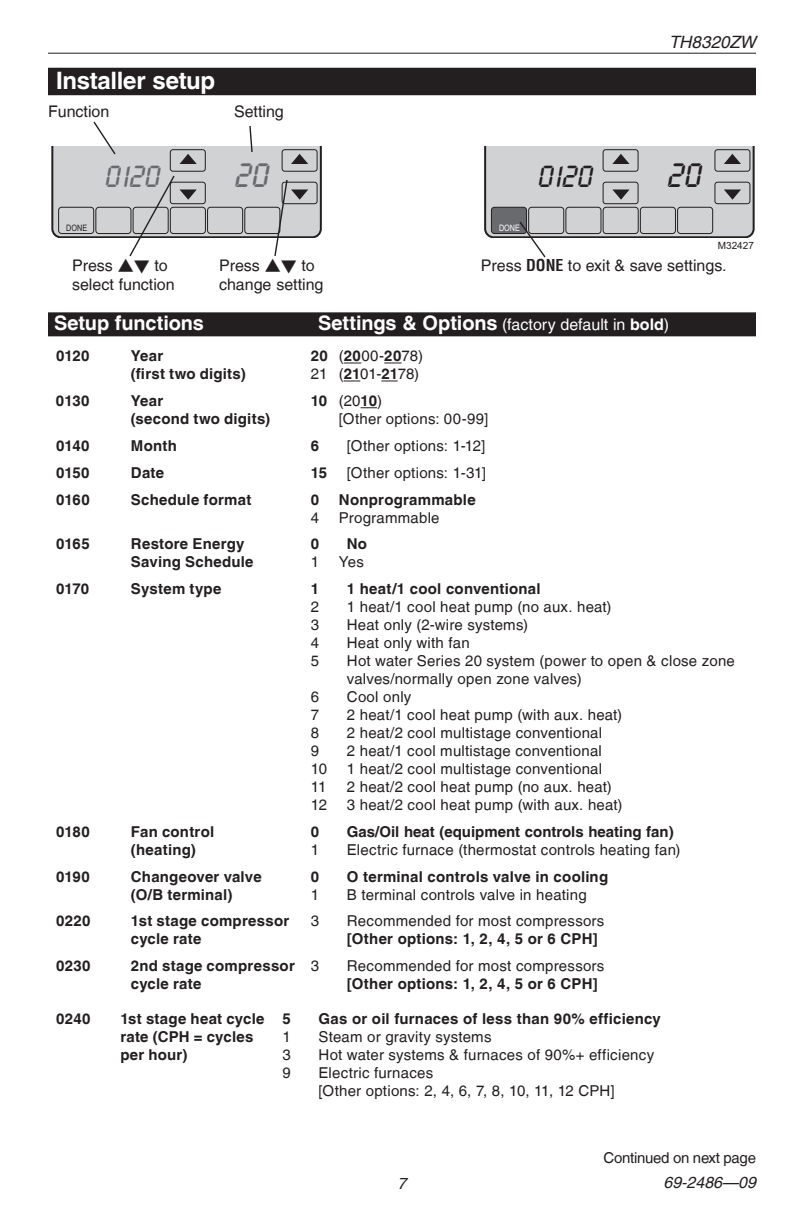
<style>
.page{position:relative;width:792px;height:1224px;background:#fff}
.page>*{position:absolute;margin:0;border:0;box-sizing:border-box;transform-origin:0 0}
.t1{font:35.6px "LCD Hwell";color:#231f20}
.t2{font:35.6px "LCD Hwell";color:#696a6d}
.t3{font:32px "LCD Hwell";color:#231f20}
.t4{font:32px "LCD Hwell";color:#696a6d}
.t5{font:700 24px "Helvetica LT";letter-spacing:-.01em;color:#fff}
.t6{font:700 20px "Helvetica LT";letter-spacing:-.005em;color:#fff}
.t7{font:italic 17px "Helvetica LT";letter-spacing:.005em;color:#231f20}
.t8{font:16px/19px "Helvetica LT";color:#231f20}
.t9{font:16px "Helvetica LT";color:#fff}
.t10{font:italic 16px "Helvetica LT";color:#231f20}
.t11{font:15px/18px "Helvetica LT";letter-spacing:.015em;color:#231f20}
.t12{font:700 15px/18px "Helvetica LT";letter-spacing:.015em;color:#231f20}
.t13{font:15px "Helvetica LT";letter-spacing:-.02em;color:#231f20}
.t14{font:10px "Arial";color:#231f20}
.t15{font:9px "Arial Narrow";color:#fff}
.t16{font:9px "Arial Narrow";color:#231f20}
.s1{font-weight:700;font-stretch:condensed}
.s2{font-weight:700;font-size:20px}
.s3{font-weight:700}
</style>
<div class="page">
<hr style="left:48px;top:53px;width:708px;height:1px;background:#231f20">
<div style="left:48px;top:68px;width:708px;height:27px;background:#231f20"></div>
<div style="left:48px;top:312px;width:708px;height:24px;background:#231f20"></div>
<svg style="left:344px;top:363px;width:17px;height:1px"></svg>
<svg style="left:384px;top:363px;width:18px;height:1px"></svg>
<svg style="left:344px;top:381px;width:16px;height:1px"></svg>
<svg style="left:381px;top:381px;width:17px;height:1px"></svg>
<svg style="left:361px;top:407px;width:16px;height:1px"></svg>
<svg style="left:52px;top:121px;width:270px;height:136px"></svg>
<svg style="left:485px;top:146px;width:270px;height:112px"></svg>
<h3 class="t5" style="left:56px;top:66px;width:161px">Installer setup</h3>
<p class="t8" style="left:48px;top:102px;width:63px">Function</p>
<p class="t8" style="left:234px;top:102px;width:51px">Setting</p>
<p class="t16" style="left:66px;top:222px;width:23px">DONE</p>
<h2 class="t4" style="left:104px;top:161px;width:57px">0120</h2>
<h1 class="t2" style="left:234px;top:158px;width:36px">20</h1>
<p class="t7" style="left:669px;top:32px;width:88px">TH8320ZW</p>
<p class="t15" style="left:499px;top:222px;width:23px">DONE</p>
<h2 class="t3" style="left:537px;top:161px;width:57px">0120</h2>
<h1 class="t1" style="left:667px;top:158px;width:36px">20</h1>
<p class="t14" style="left:718px;top:239px;width:38px">M32427</p>
<p class="t8" style="left:72px;top:256px;width:97px">Press ▲▼ to</p>
<p class="t8" style="left:481px;top:256px;width:247px">Press <span class="s1">DONE</span> to exit &amp; save settings.</p>
<p class="t8" style="left:72px;top:275px;width:104px">select function</p>
<p class="t8" style="left:219px;top:256px;width:106px">Press ▲▼ to change setting</p>
<h3 class="t6" style="left:54px;top:311px;width:152px">Setup functions</h3>
<p class="t9" style="left:318px;top:315px;width:353px"><span class="s2">Settings &amp; Options</span> (factory default in <span class="s3">bold</span>)</p>
<p class="t12" style="left:56px;top:347px;width:35px">0120</p>
<p class="t12" style="left:131px;top:347px;width:116px">Year<br>(first two digits)</p>
<p class="t11" style="left:311px;top:347px;width:114px"><span class="s3">20</span> (<span class="s3">20</span>00-<span class="s3">20</span>78)<br>21 (<span class="s3">21</span>01-<span class="s3">21</span>78)</p>
<p class="t12" style="left:56px;top:392px;width:35px">0130</p>
<p class="t12" style="left:131px;top:392px;width:141px">Year<br>(second two digits)</p>
<p class="t11" style="left:339px;top:392px;width:151px;text-indent:-28px"><span class="s3">10</span> (20<span class="s3">10</span>)<br>[Other options: 00-99]</p>
<p class="t12" style="left:56px;top:437px;width:35px">0140</p>
<p class="t12" style="left:131px;top:437px;width:48px">Month</p>
<p class="t12" style="left:311px;top:437px;width:10px">6</p>
<p class="t11" style="left:347px;top:437px;width:140px">[Other options: 1-12]</p>
<p class="t12" style="left:56px;top:463px;width:35px">0150</p>
<p class="t12" style="left:131px;top:463px;width:35px">Date</p>
<p class="t12" style="left:311px;top:463px;width:18px">15</p>
<p class="t11" style="left:347px;top:464px;width:141px">[Other options: 1-31]</p>
<p class="t12" style="left:56px;top:490px;width:35px">0160</p>
<p class="t12" style="left:131px;top:490px;width:122px">Schedule format</p>
<p class="t12" style="left:311px;top:490px;width:10px">0</p>
<p class="t12" style="left:339px;top:490px;width:138px">Nonprogrammable</p>
<p class="t11" style="left:311px;top:508px;width:10px">4</p>
<p class="t11" style="left:339px;top:508px;width:102px">Programmable</p>
<p class="t12" style="left:56px;top:535px;width:35px">0165</p>
<p class="t12" style="left:131px;top:535px;width:124px">Restore Energy<br>Saving Schedule</p>
<p class="t12" style="left:311px;top:535px;width:10px">0</p>
<p class="t12" style="left:347px;top:535px;width:21px">No</p>
<p class="t11" style="left:311px;top:553px;width:10px">1</p>
<p class="t11" style="left:339px;top:553px;width:27px">Yes</p>
<p class="t12" style="left:56px;top:580px;width:35px">0170</p>
<p class="t12" style="left:131px;top:580px;width:92px">System type</p>
<p class="t12" style="left:311px;top:580px;width:10px">1</p>
<p class="t12" style="left:347px;top:580px;width:195px">1 heat/1 cool conventional</p>
<p class="t11" style="left:311px;top:598px;width:10px">2</p>
<p class="t11" style="left:347px;top:598px;width:266px">1 heat/1 cool heat pump (no aux. heat)</p>
<p class="t11" style="left:311px;top:616px;width:10px">3</p>
<p class="t11" style="left:347px;top:616px;width:183px">Heat only (2-wire systems)</p>
<p class="t11" style="left:311px;top:634px;width:10px">4</p>
<p class="t11" style="left:347px;top:634px;width:124px">Heat only with fan</p>
<p class="t11" style="left:311px;top:652px;width:10px">5</p>
<p class="t11" style="left:347px;top:652px;width:390px">Hot water Series 20 system (power to open &amp; close zone valves/normally open zone valves)</p>
<p class="t11" style="left:311px;top:688px;width:10px">6</p>
<p class="t11" style="left:347px;top:688px;width:66px">Cool only</p>
<p class="t11" style="left:311px;top:706px;width:10px">7</p>
<p class="t11" style="left:347px;top:706px;width:277px">2 heat/1 cool heat pump (with aux. heat)</p>
<p class="t11" style="left:311px;top:724px;width:10px">8</p>
<p class="t11" style="left:347px;top:724px;width:257px">2 heat/2 cool multistage conventional</p>
<p class="t11" style="left:311px;top:742px;width:10px">9</p>
<p class="t11" style="left:347px;top:742px;width:257px">2 heat/1 cool multistage conventional</p>
<p class="t11" style="left:311px;top:760px;width:18px">10</p>
<p class="t11" style="left:347px;top:760px;width:257px">1 heat/2 cool multistage conventional</p>
<p class="t11" style="left:311px;top:778px;width:17px">11</p>
<p class="t11" style="left:347px;top:778px;width:267px">2 heat/2 cool heat pump (no aux. heat)</p>
<p class="t11" style="left:311px;top:796px;width:18px">12</p>
<p class="t11" style="left:347px;top:796px;width:277px">3 heat/2 cool heat pump (with aux. heat)</p>
<p class="t12" style="left:56px;top:822px;width:35px">0180</p>
<p class="t12" style="left:131px;top:822px;width:85px">Fan control (heating)</p>
<p class="t12" style="left:311px;top:822px;width:10px">0</p>
<p class="t12" style="left:347px;top:822px;width:328px">Gas/Oil heat (equipment controls heating fan)</p>
<p class="t11" style="left:311px;top:841px;width:10px">1</p>
<p class="t11" style="left:347px;top:841px;width:335px">Electric furnace (thermostat controls heating fan)</p>
<p class="t12" style="left:56px;top:867px;width:35px">0190</p>
<p class="t12" style="left:131px;top:867px;width:132px">Changeover valve (O/B terminal)</p>
<p class="t12" style="left:311px;top:867px;width:10px">0</p>
<p class="t12" style="left:347px;top:867px;width:263px">O terminal controls valve in cooling</p>
<p class="t11" style="left:311px;top:885px;width:10px">1</p>
<p class="t11" style="left:347px;top:885px;width:241px">B terminal controls valve in heating</p>
<p class="t12" style="left:56px;top:912px;width:36px">0220</p>
<p class="t12" style="left:131px;top:912px;width:160px">1st stage compressor cycle rate</p>
<p class="t11" style="left:311px;top:912px;width:10px">3</p>
<p class="t11" style="left:347px;top:912px;width:259px">Recommended for most compressors</p>
<p class="t12" style="left:347px;top:930px;width:252px">[Other options: 1, 2, 4, 5 or 6 CPH]</p>
<p class="t12" style="left:56px;top:957px;width:36px">0230</p>
<p class="t12" style="left:131px;top:957px;width:165px">2nd stage compressor cycle rate</p>
<p class="t11" style="left:311px;top:957px;width:10px">3</p>
<p class="t11" style="left:347px;top:957px;width:259px">Recommended for most compressors</p>
<p class="t12" style="left:347px;top:975px;width:252px">[Other options: 1, 2, 4, 5 or 6 CPH]</p>
<p class="t12" style="left:56px;top:1009px;width:36px">0240</p>
<p class="t12" style="left:120px;top:1009px;width:146px">1st stage heat cycle rate (CPH = cycles per hour)</p>
<p class="t12" style="left:283px;top:1009px;width:10px">5</p>
<p class="t12" style="left:319px;top:1009px;width:344px">Gas or oil furnaces of less than 90% efficiency</p>
<p class="t11" style="left:283px;top:1028px;width:10px">1</p>
<p class="t11" style="left:319px;top:1028px;width:174px">Steam or gravity systems</p>
<p class="t11" style="left:283px;top:1046px;width:10px">3</p>
<p class="t11" style="left:319px;top:1046px;width:337px">Hot water systems &amp; furnaces of 90%+ efficiency</p>
<p class="t11" style="left:283px;top:1064px;width:10px">9</p>
<p class="t11" style="left:319px;top:1064px;width:298px">Electric furnaces<br>[Other options: 2, 4, 6, 7, 8, 10, 11, 12 CPH]</p>
<p class="t13" style="left:604px;top:1149px;width:154px">Continued on next page</p>
<p class="t10" style="left:398px;top:1174px;width:10px">7</p>
<p class="t10" style="left:664px;top:1174px;width:94px">69-2486—09</p>
</div>
